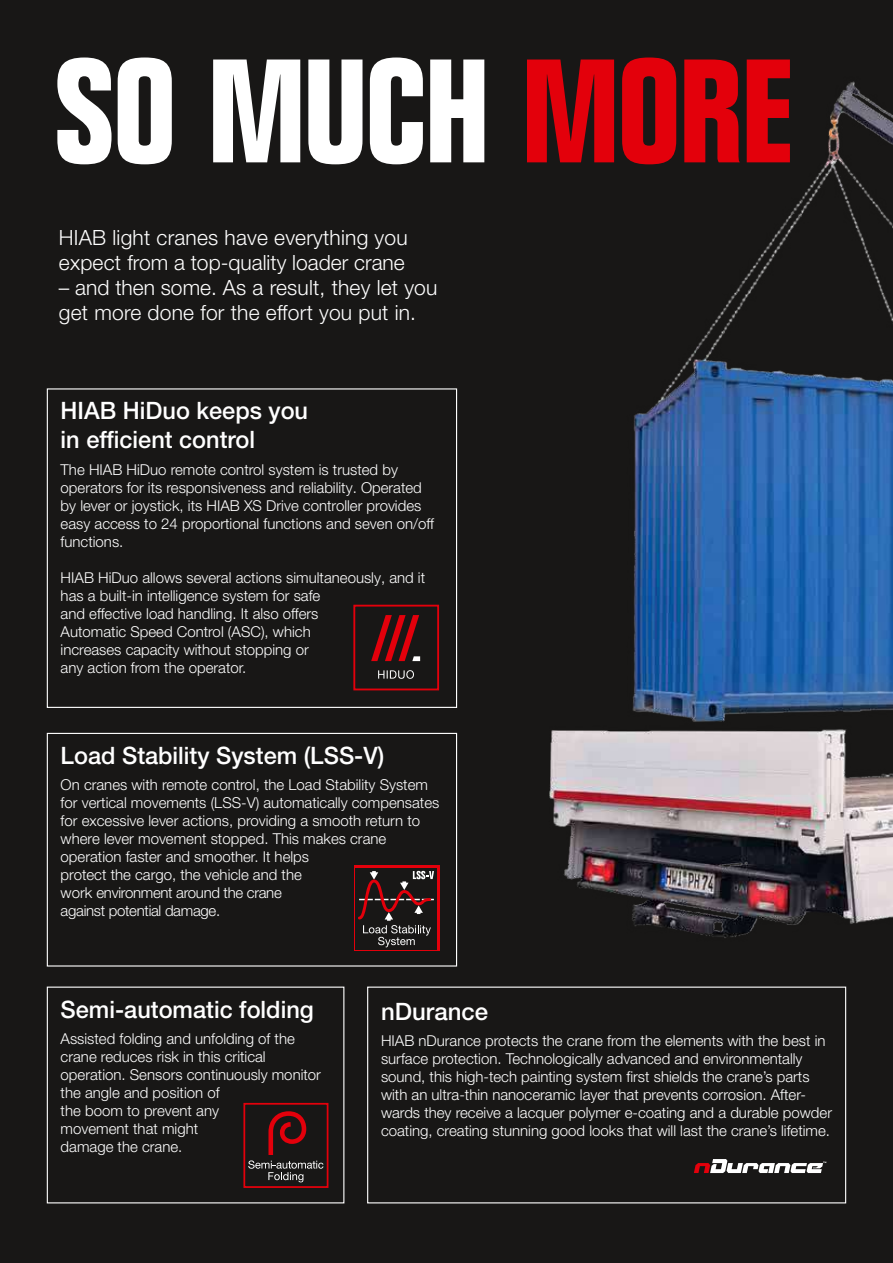
<style>
.page{position:relative;width:893px;height:1263px;background:#181716}
.page>*{position:absolute;margin:0;border:0;box-sizing:border-box;transform-origin:0 0}
.t1{font:700 condensed 144px "Folio Std";letter-spacing:-.015em;color:#fff}
.t2{font:500 24px/28.8px "Helvetica Neue LT Pro";color:#fff}
.t3{font:300 21px/25.2px "Helvetica Neue LT Pro";letter-spacing:.01em;color:#fff}
.t4{font:300 15px/18px "Helvetica Neue LT Pro";color:#fff}
.t5{font:300 15px/18px "Helvetica Neue LT Std";color:#fff}
.s1{color:#e3000b}
</style>
<div class="page">
<img style="left:499px;top:71px;width:394px;height:883px">
<div style="left:47px;top:733px;width:410px;height:233px;border:1px solid #fff"></div>
<div style="left:367px;top:986px;width:479px;height:217px;border:1px solid #fff"></div>
<svg style="left:694px;top:1159px;width:132px;height:14px"></svg>
<div style="left:243px;top:1103px;width:85px;height:85px;background:#181716"></div>
<svg style="left:248px;top:1111px;width:75px;height:71px"></svg>
<div style="left:243px;top:1103px;width:85px;height:85px;border:2px solid #e3000b"></div>
<svg style="left:354px;top:866px;width:85px;height:85px"></svg>
<div style="left:356px;top:868px;width:81px;height:81px;background:#181716"></div>
<svg style="left:358px;top:871px;width:76px;height:76px"></svg>
<div style="left:47px;top:388px;width:410px;height:320px;border:1px solid #fff"></div>
<div style="left:353px;top:605px;width:85px;height:85px;background:#181716"></div>
<svg style="left:378px;top:670px;width:36px;height:9px"></svg>
<svg style="left:371px;top:615px;width:49px;height:46px"></svg>
<div style="left:353px;top:605px;width:86px;height:85px;border:2px solid #e3000b"></div>
<h1 class="t1" style="left:55px;top:32px;width:740px">SO MUCH <span class="s1">MORE</span></h1>
<h3 class="t3" style="left:59px;top:224px;width:350px">HIAB light cranes have everything you expect from a top-quality loader crane</h3>
<h3 class="t3" style="left:59px;top:274px;width:380px">– and then some. As a result, they let you get more done for the effort you put in.</h3>
<h2 class="t2" style="left:61px;top:396px;width:249px">HIAB HiDuo keeps you in efficient control</h2>
<p class="t4" style="left:61px;top:460px;width:375px">The HIAB HiDuo remote control system is trusted by operators for its responsiveness and reliability. Operated by lever or joystick, its HIAB XS Drive controller provides easy access to 24 proportional functions and seven on/off functions.</p>
<p class="t4" style="left:61px;top:568px;width:366px">HIAB HiDuo allows several actions simultaneously, and it has a built-in intelligence system for safe<br>and effective load handling. It also offers<br>Automatic Speed Control (ASC), which<br>increases capacity without stopping or<br>any action from the operator.</p>
<h2 class="t2" style="left:61px;top:741px;width:325px">Load Stability System (LSS-V)</h2>
<p class="t4" style="left:61px;top:776px;width:380px">On cranes with remote control, the Load Stability System for vertical movements (LSS-V) automatically compensates for excessive lever actions, providing a smooth return to where lever movement stopped. This makes crane operation faster and smoother. It helps<br>protect the cargo, the vehicle and the<br>work environment around the crane<br>against potential damage.</p>
<h2 class="t2" style="left:61px;top:994px;width:255px">Semi-automatic folding</h2>
<p class="t4" style="left:61px;top:1029px;width:262px">Assisted folding and unfolding of the crane reduces risk in this critical operation. Sensors continuously monitor the angle and position of<br>the boom to prevent any<br>movement that might<br>damage the crane.</p>
<h2 class="t2" style="left:381px;top:996px;width:109px">nDurance</h2>
<p class="t5" style="left:381px;top:1031px;width:453px">HIAB nDurance protects the crane from the elements with the best in surface protection. Technologically advanced and environmentally sound, this high-tech painting system first shields the crane’s parts with an ultra-thin nanoceramic layer that prevents corrosion. After&shy;wards they receive a lacquer polymer e-coating and a durable powder coating, creating stunning good looks that will last the crane’s lifetime.</p>
</div>
